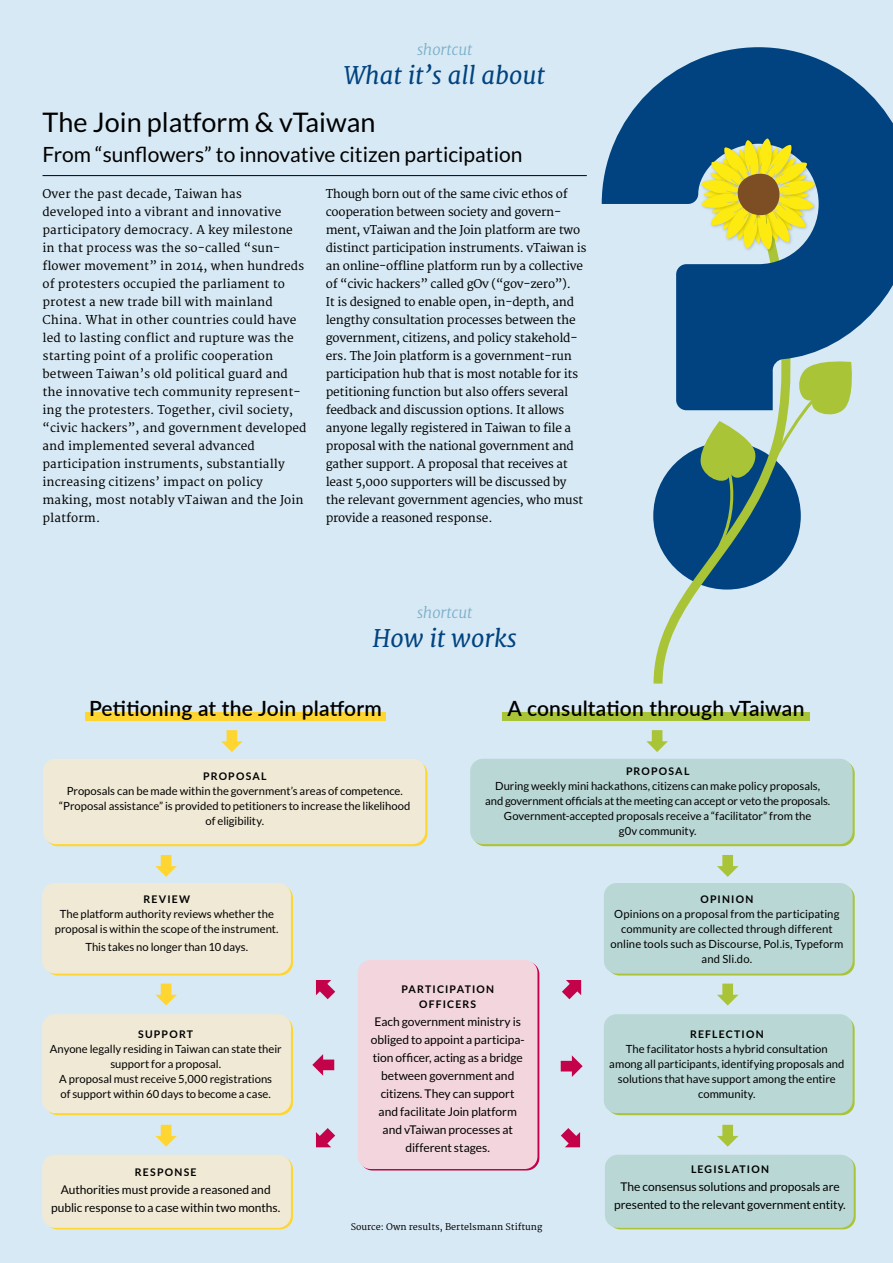
<style>
.page{position:relative;width:893px;height:1263px;background:#d7e9f4}
.page>*{position:absolute;margin:0;border:0;box-sizing:border-box;transform-origin:0 0}
.t1{font:27px "Lato";color:#000}
.t2{font:italic 24px "Merriweather";color:#004380}
.t3{font:600 21px "Lato";letter-spacing:.01em;color:#000}
.t4{font:21px "Lato";color:#000}
.t5{font:italic 300 15px "Merriweather";color:#79aec8}
.t6{font:12px/18px "Lato";letter-spacing:-.005em;color:#000;text-align:center}
.t7{font:11.85px/18px "Merriweather";letter-spacing:-.02em;color:#000}
.t8{font:11.85px/18px "Merriweather";letter-spacing:.01em;color:#000}
.t9{font:11.25px/15px "Lato";color:#000;text-align:center}
.t10{font:700 10.5px/15px "Lato";letter-spacing:.11em;color:#000;text-align:center}
.t11{font:9px "Merriweather";color:#000}
</style>
<div class="page">
<hr style="left:43px;top:175px;width:544px;height:1px;background:#000">
<svg style="left:45px;top:761px;width:382px;height:85px"></svg>
<svg style="left:472px;top:761px;width:383px;height:85px"></svg>
<svg style="left:45px;top:885px;width:248px;height:90px"></svg>
<svg style="left:607px;top:885px;width:248px;height:90px"></svg>
<svg style="left:45px;top:1016px;width:248px;height:99px"></svg>
<svg style="left:607px;top:1016px;width:248px;height:99px"></svg>
<div style="left:45px;top:1156px;width:248px;height:73px;background:#ffd631;border-radius:13px"></div>
<svg style="left:608px;top:1156px;width:248px;height:73px"></svg>
<div style="left:42px;top:883px;width:249px;height:90px;background:#f0e9d5;border-radius:13px"></div>
<div style="left:604px;top:883px;width:249px;height:90px;background:#b9d7d5;border-radius:13px"></div>
<div style="left:42px;top:1014px;width:249px;height:99px;background:#f0e9d5;border-radius:13px"></div>
<div style="left:604px;top:1014px;width:249px;height:99px;background:#b9d7d5;border-radius:13px"></div>
<div style="left:42px;top:1155px;width:249px;height:73px;background:#f0e9d5;border-radius:13px"></div>
<div style="left:605px;top:1155px;width:249px;height:73px;background:#b9d7d5;border-radius:13px"></div>
<div style="left:85px;top:712px;width:300px;height:8px;background:#ffd631"></div>
<div style="left:502px;top:712px;width:307px;height:8px;background:#a9c436"></div>
<svg style="left:221px;top:730px;width:22px;height:22px"></svg>
<svg style="left:646px;top:730px;width:22px;height:22px"></svg>
<svg style="left:717px;top:855px;width:21px;height:22px"></svg>
<svg style="left:562px;top:980px;width:19px;height:19px"></svg>
<svg style="left:561px;top:1055px;width:22px;height:22px"></svg>
<svg style="left:561px;top:1128px;width:19px;height:19px"></svg>
<svg style="left:155px;top:855px;width:22px;height:22px"></svg>
<svg style="left:155px;top:983px;width:22px;height:22px"></svg>
<svg style="left:717px;top:983px;width:21px;height:22px"></svg>
<svg style="left:155px;top:1125px;width:22px;height:22px"></svg>
<svg style="left:717px;top:1125px;width:21px;height:22px"></svg>
<svg style="left:316px;top:980px;width:19px;height:19px"></svg>
<svg style="left:312px;top:1054px;width:22px;height:22px"></svg>
<svg style="left:316px;top:1128px;width:19px;height:19px"></svg>
<div style="left:43px;top:759px;width:382px;height:85px;background:#f0e9d5;border-radius:13px"></div>
<div style="left:470px;top:759px;width:383px;height:85px;background:#b9d7d5;border-radius:13px"></div>
<svg style="left:653px;top:410px;width:114px;height:274px"></svg>
<svg style="left:602px;top:47px;width:291px;height:363px;fill:#004380"></svg>
<img style="left:749px;top:134px;width:34px;height:4px">
<img style="left:734px;top:250px;width:17px;height:5px">
<img style="left:697px;top:171px;width:4px;height:15px">
<img style="left:815px;top:204px;width:6px;height:17px">
<img style="left:815px;top:157px;width:1px;height:16px">
<img style="left:782px;top:250px;width:15px;height:2px">
<img style="left:738px;top:135px;width:30px;height:3px">
<img style="left:751px;top:250px;width:31px;height:7px">
<img style="left:697px;top:186px;width:4px;height:31px">
<img style="left:815px;top:173px;width:7px;height:31px">
<svg style="left:701px;top:138px;width:114px;height:112px"></svg>
<svg style="left:697px;top:358px;width:158px;height:220px"></svg>
<div style="left:358px;top:960px;width:179px;height:209px;background:#f3d5dd;border-radius:13px"></div>
<h3 class="t5" style="left:417px;top:40px;width:57px">shortcut</h3>
<h2 class="t2" style="left:344px;top:60px;width:202px">What it’s all about</h2>
<h1 class="t1" style="left:43px;top:107px;width:334px">The Join platform &amp; vTaiwan</h1>
<h3 class="t4" style="left:43px;top:142px;width:481px">From “sunflowers” to innovative citizen participation</h3>
<p class="t8" style="left:43px;top:185px;width:266px">Over the past decade, Taiwan has<br>developed into a vibrant and innovative participatory democracy. A key milestone in that process was the so-called “sun&shy;flower movement” in 2014, when hundreds of protesters occupied the parliament to protest a new trade bill with mainland China. What in other countries could have led to lasting conflict and rupture was the starting point of a prolific cooperation between Taiwan’s old political guard and the innovative tech community represent&shy;ing the protesters. Together, civil society, “civic hackers”, and government developed and implemented several advanced participation instruments, substantially increasing citizens’ impact on policy making, most notably vTaiwan and the Join platform.</p>
<p class="t7" style="left:326px;top:185px;width:262px">Though born out of the same civic ethos of cooperation between society and govern&shy;ment, vTaiwan and the Join platform are two distinct participation instruments. vTaiwan is an online-offline platform run by a collective of “civic hackers” called gOv (“gov-zero”).<br>It is designed to enable open, in-depth, and lengthy consultation processes between the government, citizens, and policy stakehold&shy;ers. The Join platform is a government-run participation hub that is most notable for its petitioning function but also offers several feedback and discussion options. It allows anyone legally registered in Taiwan to file a proposal with the national government and gather support. A proposal that receives at least 5,000 supporters will be discussed by the relevant government agencies, who must provide a reasoned response.</p>
<h3 class="t5" style="left:417px;top:603px;width:57px">shortcut</h3>
<h2 class="t2" style="left:372px;top:623px;width:146px">How it works</h2>
<h3 class="t3" style="left:89px;top:693px;width:294px">Petitioning at the Join platform</h3>
<h3 class="t3" style="left:508px;top:693px;width:298px">A consultation through vTaiwan</h3>
<p class="t10" style="left:203px;top:768px;width:65px">PROPOSAL</p>
<p class="t9" style="left:59px;top:783px;width:353px">Proposals can be made within the government’s areas of competence. “Proposal assistance” is provided to petitioners to increase the likelihood of eligibility.</p>
<p class="t10" style="left:143px;top:892px;width:48px">REVIEW</p>
<p class="t9" style="left:55px;top:907px;width:225px">The platform authority reviews whether the proposal is within the scope of the instrument.</p>
<p class="t9" style="left:85px;top:940px;width:164px">This takes no longer than 10 days.</p>
<p class="t10" style="left:626px;top:763px;width:65px">PROPOSAL</p>
<p class="t9" style="left:485px;top:778px;width:347px">During weekly mini hackathons, citizens can make policy proposals, and government officials at the meeting can accept or veto the proposals.<br>Government-accepted proposals receive a “facilitator” from the<br>g0v community.</p>
<p class="t10" style="left:700px;top:892px;width:54px">OPINION</p>
<p class="t9" style="left:610px;top:907px;width:234px">Opinions on a proposal from the participating community are collected through different online tools such as Discourse, Pol.is, Typeform and Sli.do.</p>
<p class="t10" style="left:138px;top:1026px;width:56px">SUPPORT</p>
<p class="t9" style="left:50px;top:1041px;width:233px">Anyone legally residing in Taiwan can state their support for a proposal.<br>A proposal must receive 5,000 registrations<br>of support within 60 days to become a case.</p>
<p class="t10" style="left:135px;top:1164px;width:63px">RESPONSE</p>
<p class="t6" style="left:51px;top:1180px;width:231px">Authorities must provide a reasoned and public response to a case within two months.</p>
<p class="t10" style="left:401px;top:981px;width:94px">PARTICIPATION<br>OFFICERS</p>
<p class="t6" style="left:371px;top:1012px;width:155px">Each government ministry is obliged to appoint a participa&shy;tion officer, acting as a bridge between government and citizens. They can support and facilitate Join platform and vTaiwan processes at different stages.</p>
<p class="t11" style="left:351px;top:1221px;width:193px">Source: Own results, Bertelsmann Stiftung</p>
<p class="t10" style="left:690px;top:1026px;width:75px">REFLECTION</p>
<p class="t9" style="left:609px;top:1041px;width:237px">The facilitator hosts a hybrid consultation among all participants, identifying proposals and solutions that have support among the entire community.</p>
<p class="t10" style="left:691px;top:1162px;width:79px">LEGISLATION</p>
<p class="t6" style="left:614px;top:1178px;width:233px">The consensus solutions and proposals are presented to the relevant government entity.</p>
</div>
